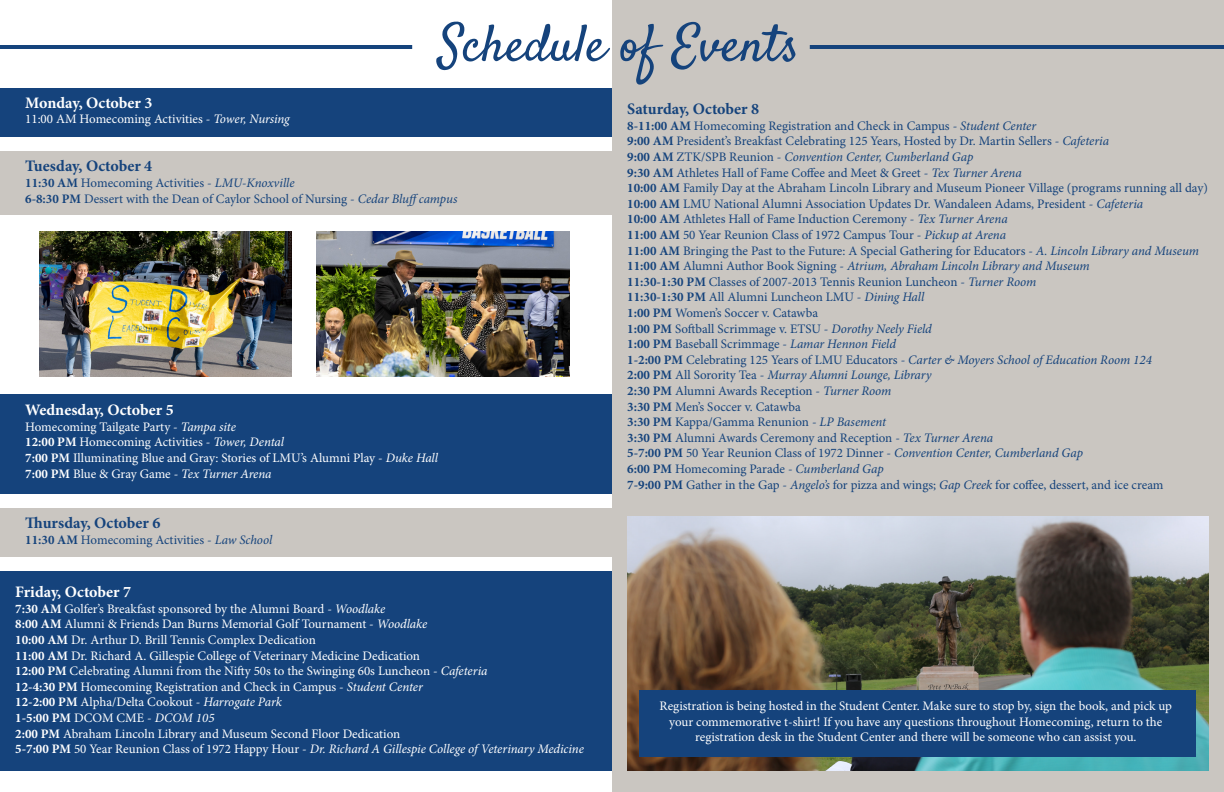
<style>
.page{position:relative;width:1224px;height:792px;background:#fff}
.page>*{position:absolute;margin:0;border:0;box-sizing:border-box;transform-origin:0 0}
.t1{font:52px "Satisfy";color:#15437c}
.t2{font:700 16px "Minion Pro";color:#15437c}
.t3{font:700 16px "Minion Pro";color:#fff}
.t4{font:13px "Minion Pro";color:#15437c}
.t5{font:13px/15.6px "Minion Pro";color:#fff;text-align:center}
.t6{font:italic 13px "Minion Pro";letter-spacing:-.01em;color:#15437c}
.t7{font:italic 13px "Minion Pro";letter-spacing:-.005em;color:#fff}
.t8{font:700 13px "Minion Pro";color:#fff}
.s1{font-style:italic}
.s2{font-weight:700}
.s3{font-weight:400}
.s4{font-weight:400;font-style:italic}
.s5{font-weight:700;font-style:normal}
.s6{font-style:normal}
</style>
<div class="page">
<div style="left:612px;top:0;width:612px;height:792px;background:#cac6c1"></div>
<div style="left:0;top:152px;width:612px;height:63px;background:#cac6c1"></div>
<div style="left:0;top:508px;width:612px;height:48px;background:#cac6c1"></div>
<div style="left:0;top:571px;width:612px;height:199px;background:#15437c"></div>
<div style="left:0;top:394px;width:612px;height:100px;background:#15437c"></div>
<div style="left:0;top:88px;width:612px;height:48px;background:#15437c"></div>
<img style="left:39px;top:231px;width:253px;height:146px">
<img style="left:317px;top:231px;width:253px;height:146px">
<img style="left:627px;top:516px;width:582px;height:254px">
<hr style="left:810px;top:45px;width:414px;height:4px;background:#15437c">
<hr style="left:0;top:45px;width:412px;height:4px;background:#15437c">
<div style="left:640px;top:690px;width:556px;height:67px;background:#15437c"></div>
<p class="t1" style="left:439px;top:12px;width:362px">Schedule of Events</p>
<p class="t3" style="left:25px;top:91px;width:129px">Monday, October 3</p>
<p class="t5" style="left:25px;top:112px;width:266px">11:00 AM Homecoming Activities - <span class="s1">Tower, Nursing</span></p>
<p class="t2" style="left:25px;top:155px;width:129px">Tuesday, October 4</p>
<p class="t4" style="left:25px;top:175px;width:271px"><span class="s2">11:30 AM</span> Homecoming Activities - <span class="s1">LMU-Knoxville</span></p>
<p class="t4" style="left:25px;top:191px;width:434px"><span class="s2">6-8:30 PM</span> Dessert with the Dean of Caylor School of Nursing - <span class="s1">Cedar Bluffcampus</span></p>
<p class="t3" style="left:25px;top:399px;width:150px">Wednesday, October 5</p>
<p class="t5" style="left:25px;top:419px;width:212px">Homecoming Tailgate Party - <span class="s1">Tampa site</span></p>
<p class="t5" style="left:25px;top:435px;width:260px"><span class="s2">12:00 PM</span> Homecoming Activities - <span class="s1">Tower, Dental</span></p>
<p class="t5" style="left:25px;top:451px;width:414px"><span class="s2">7:00 PM</span> Illuminating Blue and Gray: Stories of LMU’s Alumni Play - <span class="s1">Duke Hall</span></p>
<p class="t5" style="left:25px;top:466px;width:248px"><span class="s2">7:00 PM</span> Blue &amp; Gray Game - <span class="s1">Tex Turner Arena</span></p>
<p class="t2" style="left:25px;top:512px;width:137px">Thursday, October 6</p>
<p class="t4" style="left:25px;top:532px;width:249px"><span class="s2">11:30 AM</span> Homecoming Activities - <span class="s1">Law School</span></p>
<p class="t3" style="left:15px;top:581px;width:117px">Friday, October 7</p>
<p class="t5" style="left:15px;top:601px;width:372px"><span class="s2">7:30 AM</span> Golfer’s Breakfast sponsored by the Alumni Board - <span class="s1">Woodlake</span></p>
<p class="t5" style="left:15px;top:617px;width:414px"><span class="s2">8:00 AM</span> Alumni &amp; Friends Dan Burns Memorial Golf Tournament - <span class="s1">Woodlake</span></p>
<p class="t5" style="left:15px;top:633px;width:302px"><span class="s2">10:00 AM</span> Dr. Arthur D. Brill Tennis Complex Dedication</p>
<p class="t5" style="left:15px;top:648px;width:406px"><span class="s2">11:00 AM</span> Dr. Richard A. Gillespie College of Veterinary Medicine Dedication</p>
<p class="t5" style="left:15px;top:664px;width:474px"><span class="s2">12:00 PM</span> Celebrating Alumni from the Nifty 50s to the Swinging 60s Luncheon - <span class="s1">Cafeteria</span></p>
<p class="t5" style="left:15px;top:679px;width:409px"><span class="s2">12-4:30 PM</span> Homecoming Registration and Check in Campus - <span class="s1">Student Center</span></p>
<p class="t5" style="left:15px;top:695px;width:268px"><span class="s2">12-2:00 PM</span> Alpha/Delta Cookout - <span class="s1">Harrogate Park</span></p>
<p class="t8" style="left:15px;top:709px;width:201px">1-5:00 PM <span class="s3">DCOM CME -</span> <span class="s4">DCOM 105</span></p>
<p class="t5" style="left:15px;top:726px;width:387px"><span class="s2">2:00 PM</span> Abraham Lincoln Library and Museum Second Floor Dedication</p>
<p class="t7" style="left:15px;top:740px;width:570px"><span class="s5">5-7:00 PM</span> <span class="s6">50 Year Reunion Class of 1972 Happy Hour -</span> Dr. Richard A Gillespie College of Veterinary Medicine</p>
<p class="t2" style="left:627px;top:98px;width:133px">Saturday, October 8</p>
<p class="t4" style="left:627px;top:118px;width:411px"><span class="s2">8-11:00 AM</span> Homecoming Registration and Check in Campus - <span class="s1">Student Center</span></p>
<p class="t4" style="left:627px;top:134px;width:483px"><span class="s2">9:00 AM</span> President’s Breakfast Celebrating 125 Years, Hosted by Dr. Martin Sellers - <span class="s1">Cafeteria</span></p>
<p class="t6" style="left:627px;top:148px;width:348px"><span class="s5">9:00 AM</span> <span class="s6">ZTK/SPB Reunion -</span> Convention Center, Cumberland Gap</p>
<p class="t4" style="left:627px;top:165px;width:396px"><span class="s2">9:30 AM</span> Athletes Hall of Fame Coffee and Meet &amp; Greet - <span class="s1">Tex Turner Arena</span></p>
<p class="t4" style="left:627px;top:180px;width:582px"><span class="s2">10:00 AM</span> Family Day at the Abraham Lincoln Library and Museum Pioneer Village (programs running all day)</p>
<p class="t4" style="left:627px;top:196px;width:518px"><span class="s2">10:00 AM</span> LMU National Alumni Association Updates Dr. Wandaleen Adams, President - <span class="s1">Cafeteria</span></p>
<p class="t4" style="left:627px;top:212px;width:382px"><span class="s2">10:00 AM</span> Athletes Hall of Fame Induction Ceremony - <span class="s1">Tex Turner Arena</span></p>
<p class="t4" style="left:627px;top:227px;width:380px"><span class="s2">11:00 AM</span> 50 Year Reunion Class of 1972 Campus Tour - <span class="s1">Pickup at Arena</span></p>
<p class="t4" style="left:627px;top:243px;width:573px"><span class="s2">11:00 AM</span> Bringing the Past to the Future: A Special Gathering for Educators - <span class="s1">A. Lincoln Library and Museum</span></p>
<p class="t6" style="left:627px;top:257px;width:464px"><span class="s5">11:00 AM</span> <span class="s6">Alumni Author Book Signing -</span> Atrium, Abraham Lincoln Library and Museum</p>
<p class="t4" style="left:627px;top:274px;width:411px"><span class="s2">11:30-1:30 PM</span> Classes of 2007-2013 Tennis Reunion Luncheon - <span class="s1">Turner Room</span></p>
<p class="t4" style="left:627px;top:290px;width:299px"><span class="s2">11:30-1:30 PM</span> All Alumni Luncheon LMU - <span class="s1">Dining Hall</span></p>
<p class="t4" style="left:627px;top:305px;width:192px"><span class="s2">1:00 PM</span> Women’s Soccer v. Catawba</p>
<p class="t4" style="left:627px;top:321px;width:306px"><span class="s2">1:00 PM</span> Softball Scrimmage v. ETSU - <span class="s1">Dorothy Neely Field</span></p>
<p class="t4" style="left:627px;top:336px;width:270px"><span class="s2">1:00 PM</span> Baseball Scrimmage - <span class="s1">Lamar Hennon Field</span></p>
<p class="t6" style="left:627px;top:351px;width:526px"><span class="s5">1-2:00 PM</span> <span class="s6">Celebrating 125 Years of LMU Educators -</span> Carter &amp; Moyers School of Education Room 124</p>
<p class="t6" style="left:627px;top:366px;width:306px"><span class="s5">2:00 PM</span> <span class="s6">All Sorority Tea -</span> Murray Alumni Lounge, Library</p>
<p class="t4" style="left:627px;top:383px;width:266px"><span class="s2">2:30 PM</span> Alumni Awards Reception - <span class="s1">Turner Room</span></p>
<p class="t4" style="left:627px;top:399px;width:175px"><span class="s2">3:30 PM</span> Men’s Soccer v. Catawba</p>
<p class="t4" style="left:627px;top:414px;width:260px"><span class="s2">3:30 PM</span> Kappa/Gamma Renunion - <span class="s1">LP Basement</span></p>
<p class="t4" style="left:627px;top:430px;width:368px"><span class="s2">3:30 PM</span> Alumni Awards Ceremony and Reception - <span class="s1">Tex Turner Arena</span></p>
<p class="t4" style="left:627px;top:446px;width:457px"><span class="s2">5-7:00 PM</span> 50 Year Reunion Class of 1972 Dinner - <span class="s1">Convention Center, Cumberland Gap</span></p>
<p class="t4" style="left:627px;top:461px;width:258px"><span class="s2">6:00 PM</span> Homecoming Parade - <span class="s1">Cumberland Gap</span></p>
<p class="t4" style="left:627px;top:477px;width:538px"><span class="s2">7-9:00 PM</span> Gather in the Gap - <span class="s1">Angelo’s</span> for pizza and wings; <span class="s1">Gap Creek</span> for coffee, dessert, and ice cream</p>
<p class="t5" style="left:660px;top:699px;width:514px">Registration is being hosted in the Student Center. Make sure to stop by, sign the book, and pick up your commemorative t-shirt! If you have any questions throughout Homecoming, return to the registration desk in the Student Center and there will be someone who can assist you.</p>
</div>
